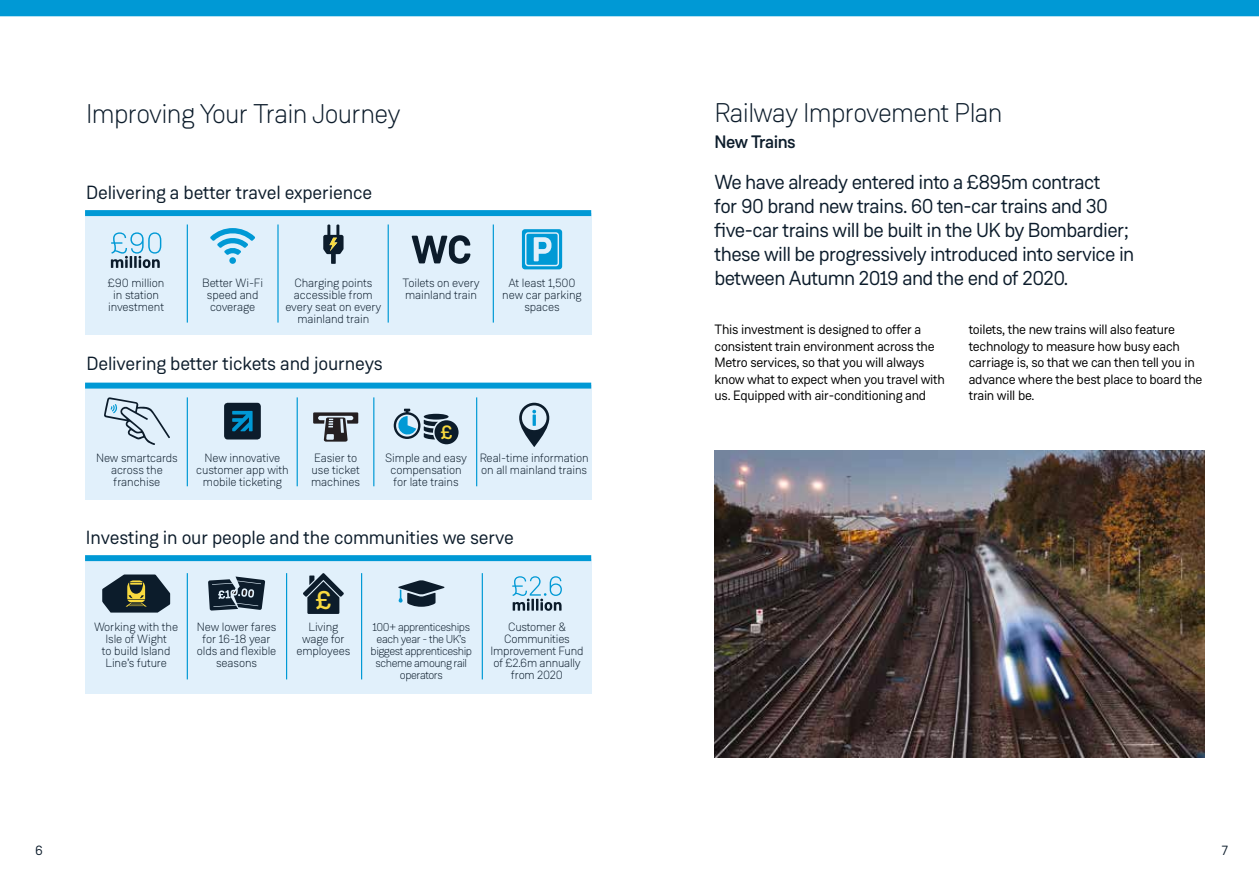
<style>
.page{position:relative;width:1259px;height:893px;background:#fff}
.page>*{position:absolute;margin:0;border:0;box-sizing:border-box;transform-origin:0 0}
.t1{font:300 27px "Weissenhof Grotesk";letter-spacing:-.025em;color:#0c1c2b}
.t2{font:500 25.95px "Weissenhof Grotesk";color:#f9da3f}
.t3{font:20.25px/24px "Weissenhof Grotesk";letter-spacing:-.03em;color:#0c1c2b}
.t4{font:500 19.5px "Weissenhof Grotesk";color:#f9da3f}
.t5{font:19.05px "Weissenhof Grotesk";letter-spacing:-.01em;color:#0c1c2b}
.t6{font:500 18px "Weissenhof Grotesk";letter-spacing:-.03em;color:#0c1c2b}
.t7{font:13.5px/16.5px "Weissenhof Grotesk";letter-spacing:-.02em;color:#000}
.t8{font:13.5px "Weissenhof Grotesk";color:#0c1c2b}
.t9{font:300 12px/12px "Weissenhof Grotesk";letter-spacing:-.01em;color:#0c1c2b;text-align:center}
.t10{font:300 11.55px/12px "Weissenhof Grotesk";letter-spacing:-.04em;color:#0c1c2b;text-align:center}
</style>
<div class="page">
<div style="left:0;top:0;width:1259px;height:16px;background:#0099d5"></div>
<img style="left:714px;top:450px;width:491px;height:308px">
<div style="left:85px;top:560px;width:506px;height:134px;background:#e1f0fb"></div>
<div style="left:85px;top:555px;width:506px;height:6px;background:#0099d5"></div>
<hr style="left:187px;top:573px;width:1px;height:106px;background:#0099d5">
<hr style="left:286px;top:573px;width:1px;height:106px;background:#0099d5">
<hr style="left:361px;top:573px;width:1px;height:106px;background:#0099d5">
<hr style="left:482px;top:573px;width:1px;height:106px;background:#0099d5">
<div style="left:85px;top:386px;width:506px;height:114px;background:#e1f0fb"></div>
<div style="left:85px;top:383px;width:506px;height:6px;background:#0099d5"></div>
<hr style="left:187px;top:397px;width:1px;height:89px;background:#0099d5">
<hr style="left:297px;top:397px;width:1px;height:89px;background:#0099d5">
<hr style="left:373px;top:397px;width:1px;height:89px;background:#0099d5">
<hr style="left:476px;top:397px;width:1px;height:89px;background:#0099d5">
<div style="left:85px;top:213px;width:506px;height:122px;background:#e1f0fb"></div>
<div style="left:85px;top:210px;width:506px;height:6px;background:#0099d5"></div>
<hr style="left:187px;top:224px;width:1px;height:99px;background:#0099d5">
<hr style="left:277px;top:224px;width:2px;height:99px;background:#0099d5">
<hr style="left:388px;top:224px;width:1px;height:99px;background:#0099d5">
<hr style="left:493px;top:224px;width:1px;height:99px;background:#0099d5">
<svg style="left:210px;top:228px;width:45px;height:36px"></svg>
<svg style="left:104px;top:397px;width:66px;height:48px"></svg>
<svg style="left:412px;top:235px;width:58px;height:29px"></svg>
<svg style="left:102px;top:574px;width:68px;height:39px;background:#485351"></svg>
<svg style="left:394px;top:409px;width:64px;height:35px"></svg>
<div style="left:424px;top:414px;width:24px;height:6px;background:#0c1c2b;border-radius:50%"></div>
<svg style="left:519px;top:403px;width:30px;height:44px"></svg>
<svg style="left:532px;top:414px;width:4px;height:12px"></svg>
<svg style="left:512px;top:576px;width:50px;height:35px"></svg>
<div style="left:224px;top:403px;width:37px;height:36px;background:#0c1c2b;border-radius:4px"></div>
<svg style="left:232px;top:411px;width:21px;height:20px"></svg>
<svg style="left:522px;top:229px;width:40px;height:40px"></svg>
<svg style="left:208px;top:576px;width:57px;height:35px"></svg>
<svg style="left:313px;top:412px;width:45px;height:30px"></svg>
<svg style="left:323px;top:224px;width:20px;height:40px"></svg>
<svg style="left:303px;top:573px;width:41px;height:41px"></svg>
<svg style="left:398px;top:580px;width:47px;height:27px"></svg>
<svg style="left:111px;top:232px;width:50px;height:36px"></svg>
<h1 class="t1" style="left:86px;top:98px;width:316px">Improving Your Train Journey</h1>
<h3 class="t5" style="left:86px;top:181px;width:288px">Delivering a better travel experience</h3>
<p class="t9" style="left:108px;top:276px;width:58px">£90 million in station investment</p>
<p class="t9" style="left:202px;top:276px;width:63px">Better Wi-Fi speed and coverage</p>
<p class="t9" style="left:285px;top:276px;width:98px">Charging points accessible from every seat on every mainland train</p>
<p class="t9" style="left:402px;top:276px;width:79px;text-align:left">Toilets on every mainland train</p>
<p class="t9" style="left:502px;top:276px;width:81px">At least 1,500 new car parking spaces</p>
<h3 class="t5" style="left:86px;top:352px;width:298px">Delivering better tickets and journeys</h3>
<h3 class="t4" style="left:441px;top:420px;width:13px">£</h3>
<p class="t9" style="left:96px;top:452px;width:83px">New smartcards across the franchise</p>
<p class="t9" style="left:196px;top:452px;width:94px">New innovative customer app with mobile ticketing</p>
<p class="t9" style="left:311px;top:452px;width:51px;text-align:left">Easier to use ticket machines</p>
<p class="t9" style="left:385px;top:452px;width:83px">Simple and easy compensation for late trains</p>
<p class="t9" style="left:480px;top:452px;width:111px;text-align:left">Real-time information on all mainland trains</p>
<h3 class="t5" style="left:86px;top:526px;width:429px">Investing in our people and the communities we serve</h3>
<p class="t9" style="left:94px;top:621px;width:86px">Working with the<br>Isle of Wight<br>to build Island<br>Line’s future</p>
<p class="t9" style="left:197px;top:621px;width:81px">New lower fares for 16-18 year olds and flexible seasons</p>
<h2 class="t2" style="left:316px;top:584px;width:17px">£</h2>
<p class="t9" style="left:296px;top:621px;width:56px">Living wage for employees</p>
<p class="t10" style="left:370px;top:621px;width:103px">100+ apprenticeships each year - the UK’s biggest apprenticeship scheme amoung rail operators</p>
<p class="t9" style="left:490px;top:621px;width:94px">Customer &amp;<br>Communities<br>Improvement Fund of £2.6m annually from 2020</p>
<h1 class="t1" style="left:714px;top:97px;width:290px">Railway Improvement Plan</h1>
<h3 class="t6" style="left:714px;top:130px;width:83px">New Trains</h3>
<p class="t3" style="left:714px;top:170px;width:421px">We have already entered into a £895m contract<br>for 90 brand new trains. 60 ten-car trains and 30 five-car trains will be built in the UK by Bombardier; these will be progressively introduced into service in between Autumn 2019 and the end of 2020.</p>
<p class="t7" style="left:714px;top:321px;width:232px">This investment is designed to offer a consistent train environment across the Metro services, so that you will always know what to expect when you travel with us. Equipped with air-conditioning and</p>
<p class="t7" style="left:968px;top:321px;width:235px">toilets, the new trains will also feature technology to measure how busy each carriage is, so that we can then tell you in advance where the best place to board the train will be.</p>
<p class="t8" style="left:35px;top:842px;width:9px">6</p>
<p class="t8" style="left:1221px;top:842px;width:8px">7</p>
</div>
